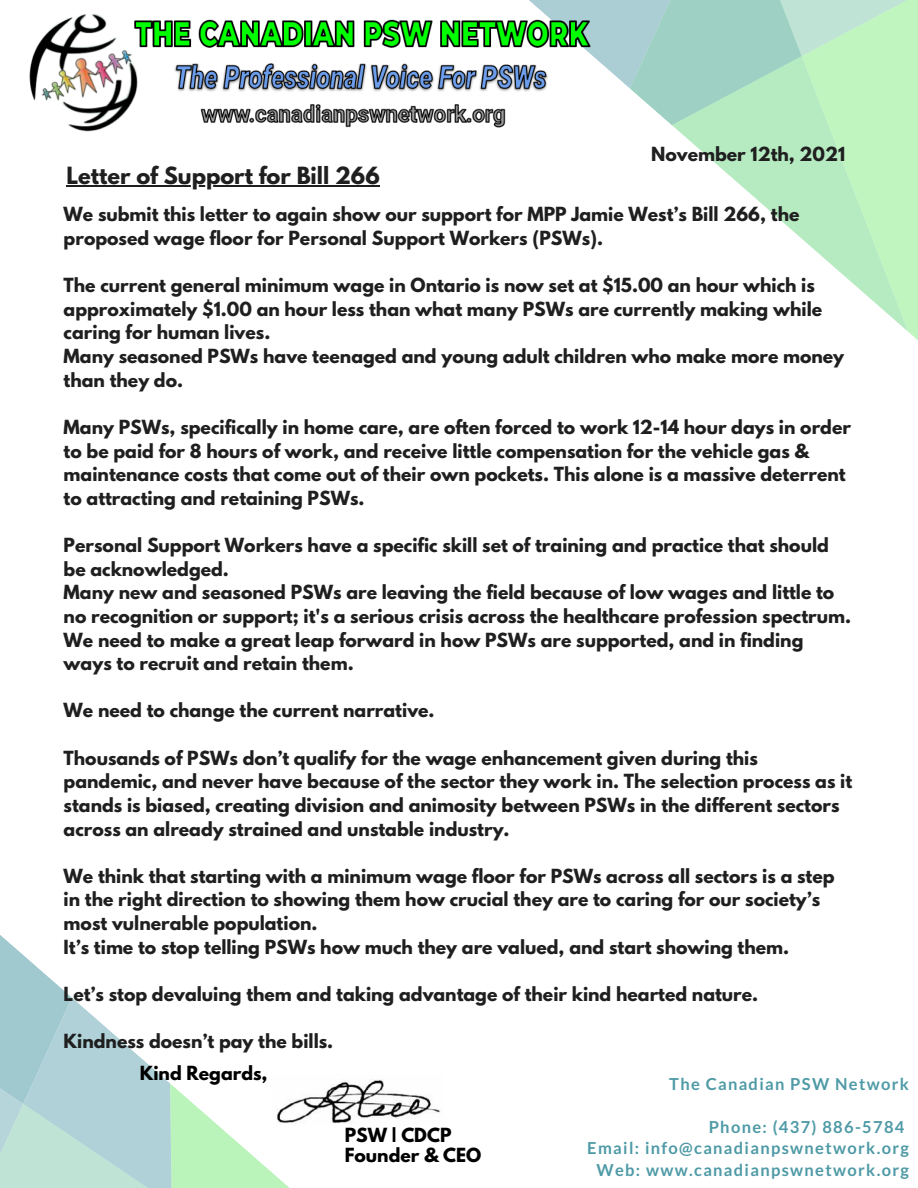
<style>
.page{position:relative;width:918px;height:1188px;background:#fff}
.page>*{position:absolute;margin:0;border:0;box-sizing:border-box;transform-origin:0 0}
.t1{font:700 21px "League Spartan";color:#1f1f1f}
.t2{font:700 17.25px/23.7px "League Spartan";color:#1f1f1f}
.t3{font:700 17.25px "League Spartan";color:#000}
.t4{font:700 16.5px "Lato";letter-spacing:.08em;color:#4e9aa6}
</style>
<div class="page">
<svg style="left:718px;top:165px;width:30px;height:27px"></svg>
<svg style="left:748px;top:95px;width:170px;height:245px"></svg>
<svg style="left:637px;top:95px;width:226px;height:70px;fill:#b6ebc1"></svg>
<svg style="left:529px;top:0;width:389px;height:95px;background:#b0dec8"></svg>
<svg style="left:0;top:935px;width:289px;height:253px"></svg>
<img style="left:29px;top:11px;width:565px;height:121px">
<hr style="left:66px;top:185px;width:314px;height:1px;background:#1f1f1f">
<img style="left:272px;top:1075px;width:168px;height:49px">
<p class="t1" style="left:66px;top:165px;width:315px">Letter of Support for Bill 266</p>
<p class="t2" style="left:651px;top:144px;width:196px">November 12th, 2021</p>
<p class="t2" style="left:64px;top:205px;width:737px">We submit this letter to again show our support for MPP Jamie West’s Bill 266, the proposed wage floor for Personal Support Workers (PSWs).</p>
<p class="t2" style="left:64px;top:276px;width:760px">The current general minimum wage in Ontario is now set at $15.00 an hour which is approximately $1.00 an hour less than what many PSWs are currently making while caring for human lives.</p>
<p class="t2" style="left:64px;top:346px;width:782px">Many seasoned PSWs have teenaged and young adult children who make more money than they do.</p>
<p class="t2" style="left:64px;top:417px;width:789px">Many PSWs, specifically in home care, are often forced to work 12-14 hour days in order to be paid for 8 hours of work, and receive little compensation for the vehicle gas &amp; maintenance costs that come out of their own pockets. This alone is a massive deterrent to attracting and retaining PSWs.</p>
<p class="t2" style="left:64px;top:535px;width:767px">Personal Support Workers have a specific skill set of training and practice that should be acknowledged.</p>
<p class="t2" style="left:64px;top:583px;width:789px">Many new and seasoned PSWs are leaving the field because of low wages and little to no recognition or support; it's a serious crisis across the healthcare profession spectrum.</p>
<p class="t2" style="left:64px;top:630px;width:741px">We need to make a great leap forward in how PSWs are supported, and in finding ways to recruit and retain them.</p>
<p class="t2" style="left:64px;top:701px;width:372px">We need to change the current narrative.</p>
<p class="t2" style="left:64px;top:748px;width:790px">Thousands of PSWs don’t qualify for the wage enhancement given during this pandemic, and never have because of the sector they work in. The selection process as it stands is biased, creating division and animosity between PSWs in the different sectors across an already strained and unstable industry.</p>
<p class="t2" style="left:64px;top:866px;width:773px">We think that starting with a minimum wage floor for PSWs across all sectors is a step in the right direction to showing them how crucial they are to caring for our society’s most vulnerable population.</p>
<p class="t2" style="left:64px;top:937px;width:727px">It’s time to stop telling PSWs how much they are valued, and start showing them.</p>
<p class="t2" style="left:64px;top:984px;width:696px">Let’s stop devaluing them and taking advantage of their kind hearted nature.</p>
<p class="t2" style="left:64px;top:1032px;width:271px">Kindness doesn’t pay the bills.</p>
<p class="t3" style="left:140px;top:1064px;width:129px">Kind Regards,</p>
<p class="t3" style="left:345px;top:1126px;width:108px">PSW | CDCP</p>
<p class="t3" style="left:345px;top:1146px;width:138px">Founder &amp; CEO</p>
<p class="t4" style="left:669px;top:1074px;width:241px">The Canadian PSW Network</p>
<p class="t4" style="left:709px;top:1117px;width:197px">Phone: (437) 886-5784</p>
<p class="t4" style="left:587px;top:1138px;width:323px">Email: info@canadianpswnetwork.org</p>
<p class="t4" style="left:596px;top:1159px;width:314px">Web: www.canadianpswnetwork.org</p>
</div>
